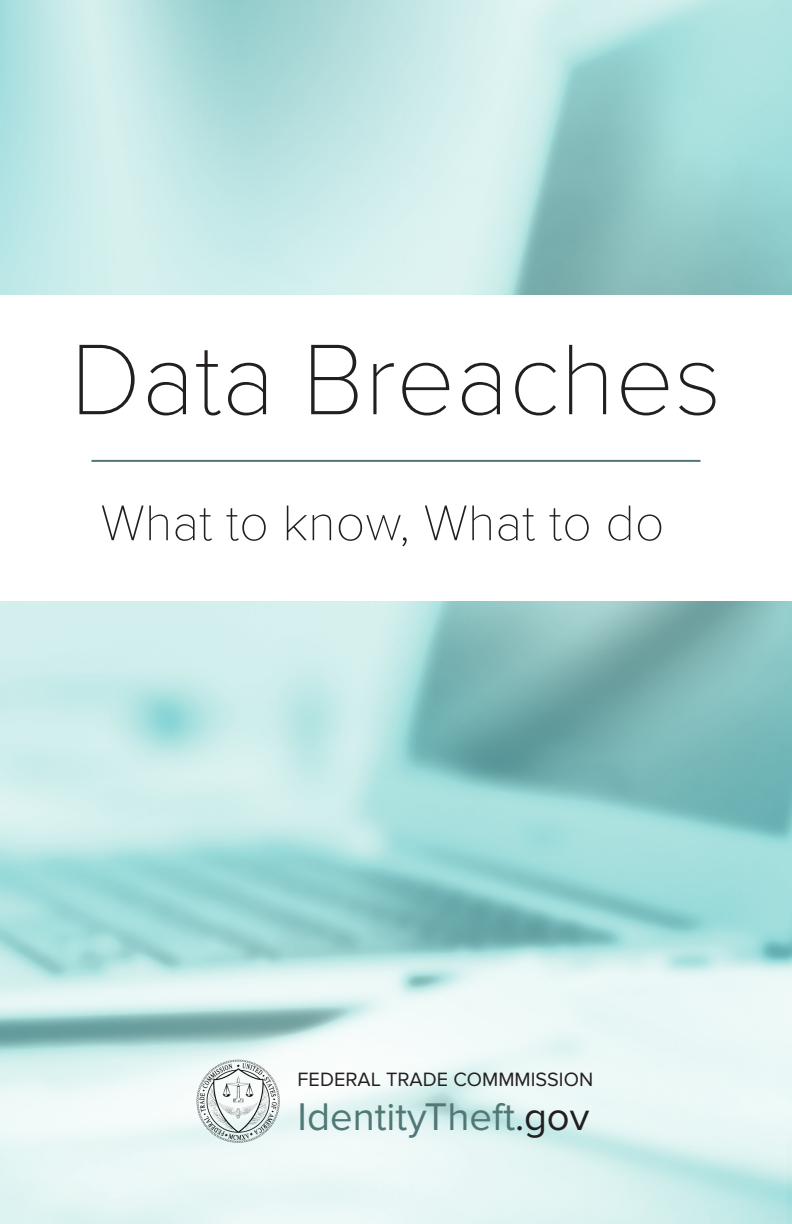
<style>
.page{position:relative;width:792px;height:1224px;background:#fff}
.page>*{position:absolute;margin:0;border:0;box-sizing:border-box;transform-origin:0 0}
.t1{font:100 104px "Proxima Nova T";color:#231f20}
.t2{font:100 52px "Proxima Nova T";color:#231f20}
.t3{font:40px "Proxima Nova";color:#517877}
.t4{font:20px "Proxima Nova";color:#231f20}
.s1{color:#231f20}
</style>
<div class="page">
<img style="left:0;top:0;width:792px;height:1224px">
<div style="left:0;top:295px;width:792px;height:306px;background:#fff"></div>
<img style="left:181px;top:1056px;width:113px;height:87px">
<hr style="left:91px;top:460px;width:610px;height:2px;background:#517877">
<h1 class="t1" style="left:70px;top:320px;width:653px">Data Breaches</h1>
<h2 class="t2" style="left:101px;top:493px;width:565px">What to know, What to do</h2>
<p class="t4" style="left:298px;top:1068px;width:297px">FEDERAL TRADE COMMMISSION</p>
<h3 class="t3" style="left:298px;top:1093px;width:293px">IdentityTheft<span class="s1">.gov</span></h3>
</div>
